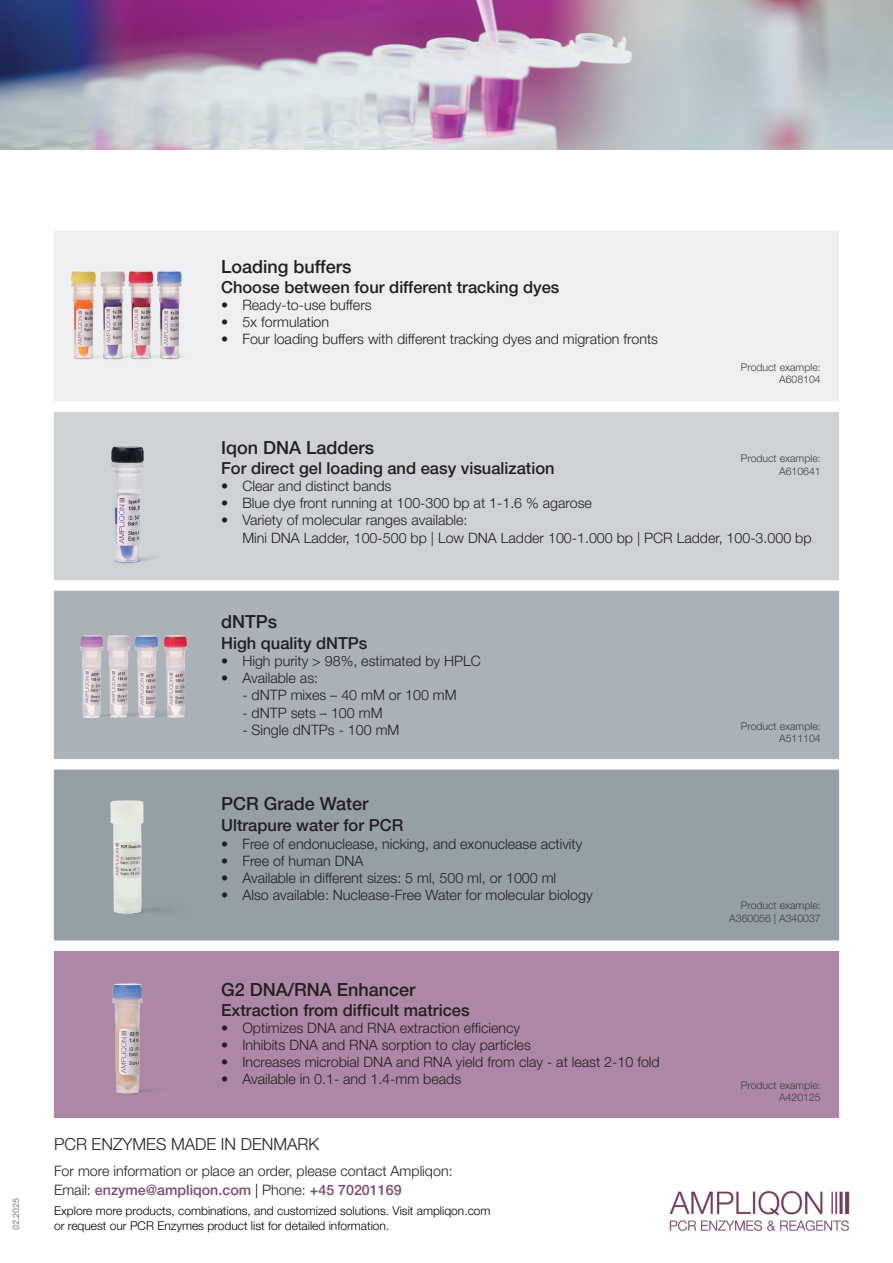
<style>
.page{position:relative;width:893px;height:1263px;background:#fff}
.page>*{position:absolute;margin:0;border:0;box-sizing:border-box;transform-origin:0 0}
.t1{font:500 18px "Helvetica Neue LT Pro";color:#231f20}
.t2{font:500 16.5px "Helvetica Neue LT Pro";color:#231f20}
.t3{font:300 16.5px "Helvetica Neue LT Pro";color:#231f20}
.t4{font:300 14.25px/19.8px "Helvetica Neue LT Pro";color:#231f20}
.t5{font:300 12px "Helvetica Neue LT Pro";color:#000001}
.t6{font:300 10.5px/12.6px "Helvetica Neue LT Pro";color:#3e3e3f;text-align:right}
.t7{font:500 9px "Helvetica Neue LT Pro";color:#939598}
.s1{font-weight:500;color:#7c4b6b}
.s2{color:#000001}
</style>
<div class="page">
<img style="left:0;top:0;width:893px;height:150px">
<img style="left:669px;top:1191px;width:181px;height:40px">
<div style="left:43px;top:939px;width:807px;height:189px;background:#ad88a6;border:10px solid #fff"></div>
<img style="left:112px;top:983px;width:40px;height:111px">
<div style="left:43px;top:220px;width:807px;height:192px;background:#edeff0;border:10px solid #fff"></div>
<img style="left:71px;top:270px;width:112px;height:90px">
<div style="left:43px;top:401px;width:807px;height:192px;background:#cfd2d5;border:10px solid #fff"></div>
<img style="left:111px;top:446px;width:41px;height:118px">
<div style="left:43px;top:580px;width:807px;height:192px;background:#aab1b7;border:10px solid #fff"></div>
<img style="left:80px;top:635px;width:107px;height:84px">
<div style="left:43px;top:759px;width:807px;height:192px;background:#94a0a6;border:10px solid #fff"></div>
<img style="left:110px;top:800px;width:57px;height:114px">
<p class="t7" style="left:11px;top:1230px;width:34px;rotate:-90deg">02.2025</p>
<p class="t1" style="left:221px;top:256px;width:132px">Loading buffers</p>
<p class="t2" style="left:221px;top:277px;width:340px">Choose between four different tracking dyes</p>
<p class="t4" style="left:221px;top:295px;width:152px">• Ready-to-use buffers</p>
<p class="t4" style="left:221px;top:312px;width:110px">• 5x formulation</p>
<p class="t4" style="left:221px;top:329px;width:438px">• Four loading buffers with different tracking dyes and migration fronts</p>
<p class="t6" style="left:741px;top:360px;width:81px">Product example:<br>A608104</p>
<p class="t1" style="left:221px;top:437px;width:155px">Iqon DNA Ladders</p>
<p class="t2" style="left:221px;top:458px;width:335px">For direct gel loading and easy visualization</p>
<p class="t4" style="left:221px;top:476px;width:172px">• Clear and distinct bands</p>
<p class="t4" style="left:221px;top:493px;width:372px">• Blue dye front running at 100-300 bp at 1-1.6 % agarose</p>
<p class="t4" style="left:242px;top:511px;width:571px;line-height:17.1px;text-indent:-21px">• Variety of molecular ranges available:<br>Mini DNA Ladder, 100-500 bp | Low DNA Ladder 100-1.000 bp | PCR Ladder, 100-3.000 bp</p>
<p class="t6" style="left:741px;top:452px;width:81px">Product example:<br>A610641</p>
<p class="t1" style="left:221px;top:610px;width:58px">dNTPs</p>
<p class="t2" style="left:221px;top:633px;width:148px">High quality dNTPs</p>
<p class="t4" style="left:221px;top:651px;width:261px">• High purity &gt; 98%, estimated by HPLC</p>
<p class="t4" style="left:221px;top:668px;width:99px">• Available as:</p>
<p class="t4" style="left:242px;top:685px;width:216px">- dNTP mixes – 40 mM or 100 mM</p>
<p class="t4" style="left:242px;top:702px;width:142px">- dNTP sets – 100 mM</p>
<p class="t4" style="left:242px;top:719px;width:159px">- Single dNTPs - 100 mM</p>
<p class="t1" style="left:221px;top:793px;width:149px">PCR Grade Water</p>
<p class="t2" style="left:221px;top:816px;width:184px">Ultrapure water for PCR</p>
<p class="t4" style="left:221px;top:833px;width:363px">• Free of endonuclease, nicking, and exonuclease activity</p>
<p class="t4" style="left:221px;top:850px;width:144px">• Free of human DNA</p>
<p class="t4" style="left:221px;top:867px;width:337px">• Available in different sizes: 5 ml, 500 ml, or 1000 ml</p>
<p class="t4" style="left:221px;top:884px;width:373px">• Also available: Nuclease-Free Water for molecular biology</p>
<p class="t1" style="left:221px;top:979px;width:196px">G2 DNA/RNA Enhancer</p>
<p class="t2" style="left:221px;top:1000px;width:250px">Extraction from difficult matrices</p>
<p class="t4" style="left:221px;top:1017px;width:300px">• Optimizes DNA and RNA extraction efficiency</p>
<p class="t4" style="left:221px;top:1034px;width:311px">• Inhibits DNA and RNA sorption to clay particles</p>
<p class="t4" style="left:221px;top:1052px;width:440px">• Increases microbial DNA and RNA yield from clay - at least 2-10 fold</p>
<p class="t4" style="left:221px;top:1069px;width:242px">• Available in 0.1- and 1.4-mm beads</p>
<p class="t3" style="left:54px;top:1133px;width:267px">PCR ENZYMES MADE IN DENMARK</p>
<p class="t4" style="left:54px;top:1160px;width:400px">For more information or place an order, please contact Ampliqon:<br>Email: <span class="s1">enzyme@ampliqon.com</span> <span class="s2">|</span> Phone: <span class="s1">+45 70201169</span></p>
<p class="t5" style="left:54px;top:1204px;width:438px">Explore more products, combinations, and customized solutions. Visit ampliqon.com</p>
<p class="t5" style="left:54px;top:1218px;width:337px">or request our PCR Enzymes product list for detailed information.</p>
<p class="t6" style="left:741px;top:719px;width:81px">Product example:<br>A511104</p>
<p class="t6" style="left:729px;top:899px;width:93px">Product example:<br>A360056 | A340037</p>
<p class="t6" style="left:741px;top:1078px;width:81px">Product example:<br>A420125</p>
</div>
